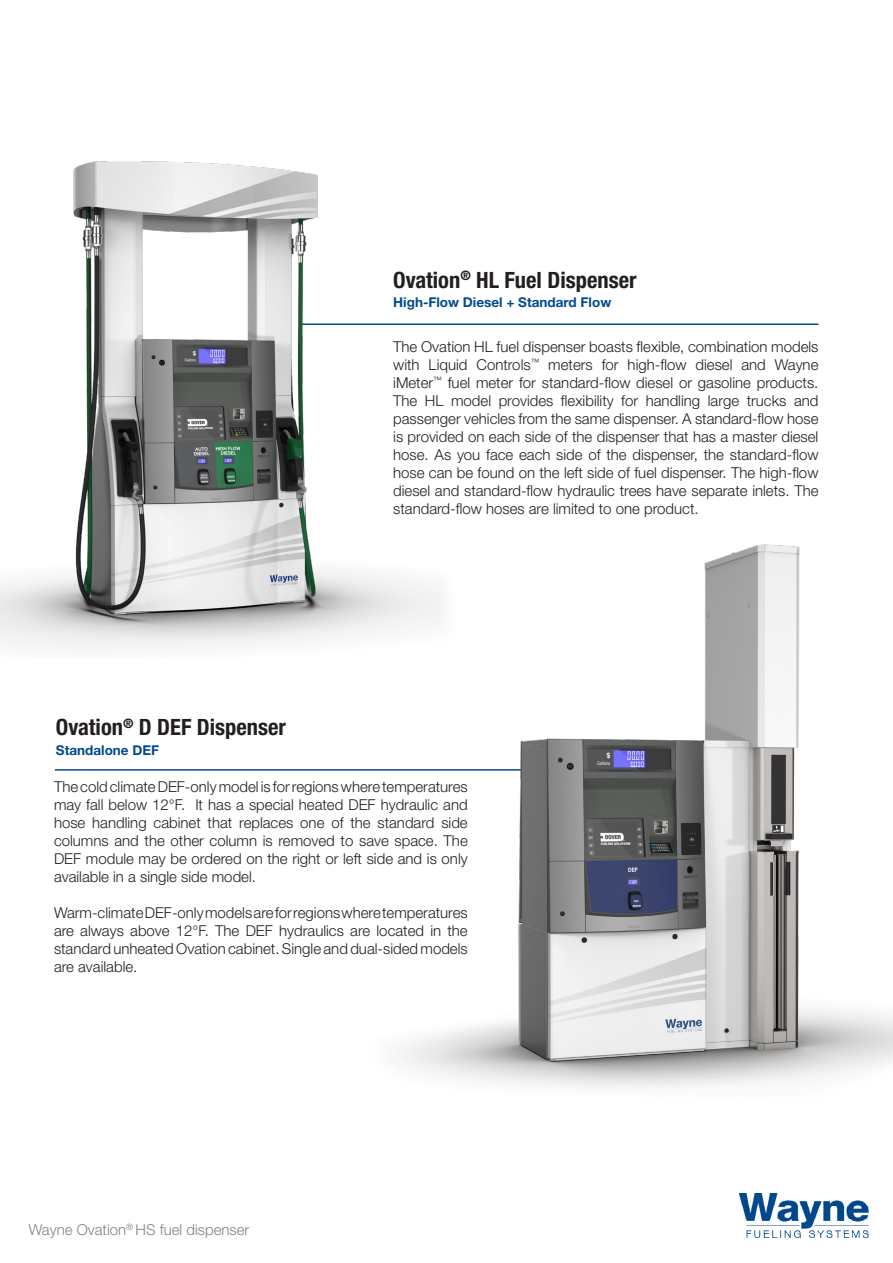
<style>
.page{position:relative;width:893px;height:1263px;background:#fff}
.page>*{position:absolute;margin:0;border:0;box-sizing:border-box;transform-origin:0 0}
.t1{font:700 condensed 22.5px "Helvetica Neue LT Std";color:#231f20}
.t2{font:300 15px/18px "Helvetica Neue LT Std";color:#231f20;text-align:justify}
.t3{font:300 15px "Helvetica Neue LT Std";color:#808285}
.t4{font:700 13.5px "Helvetica Neue LT Std";color:#004a8d}
</style>
<div class="page">
<img style="left:0;top:161px;width:318px;height:487px">
<img style="left:242px;top:492px;width:651px;height:596px">
<img style="left:740px;top:1193px;width:128px;height:44px">
<hr style="left:302px;top:323px;width:516px;height:2px;background:#004a8d">
<hr style="left:55px;top:769px;width:466px;height:2px;background:#004a8d">
<p class="t1" style="left:393px;top:266px;width:245px">Ovation<sup>®</sup> HL Fuel Dispenser</p>
<p class="t4" style="left:393px;top:294px;width:220px">High-Flow Diesel + Standard Flow</p>
<p class="t1" style="left:56px;top:714px;width:231px">Ovation<sup>®</sup> D DEF Dispenser</p>
<p class="t4" style="left:56px;top:742px;width:105px">Standalone DEF</p>
<p class="t2" style="left:393px;top:337px;width:427px">The Ovation HL fuel dispenser boasts flexible, combination models with Liquid Controls<sup>™</sup> meters for high-flow diesel and Wayne iMeter<sup>™</sup> fuel meter for standard-flow diesel or gasoline products.<br>The HL model provides flexibility for handling large trucks and passenger vehicles from the same dispenser. A standard-flow hose is provided on each side of the dispenser that has a master diesel hose. As you face each side of the dispenser, the standard-flow hose can be found on the left side of fuel dispenser. The high-flow diesel and standard-flow hydraulic trees have separate inlets. The standard-flow hoses are limited to one product.</p>
<p class="t2" style="left:54px;top:777px;width:415px">The cold climate DEF-only model is for regions where temperatures may fall below 12°F. It has a special heated DEF hydraulic and hose handling cabinet that replaces one of the standard side columns and the other column is removed to save space. The DEF module may be ordered on the right or left side and is only available in a single side model.</p>
<p class="t2" style="left:54px;top:903px;width:415px">Warm-climate DEF-only models are for regions where temperatures are always above 12°F. The DEF hydraulics are located in the standard unheated Ovation cabinet. Single and dual-sided models are available.</p>
<p class="t3" style="left:29px;top:1221px;width:222px">Wayne Ovation<sup>®</sup> HS fuel dispenser</p>
</div>
